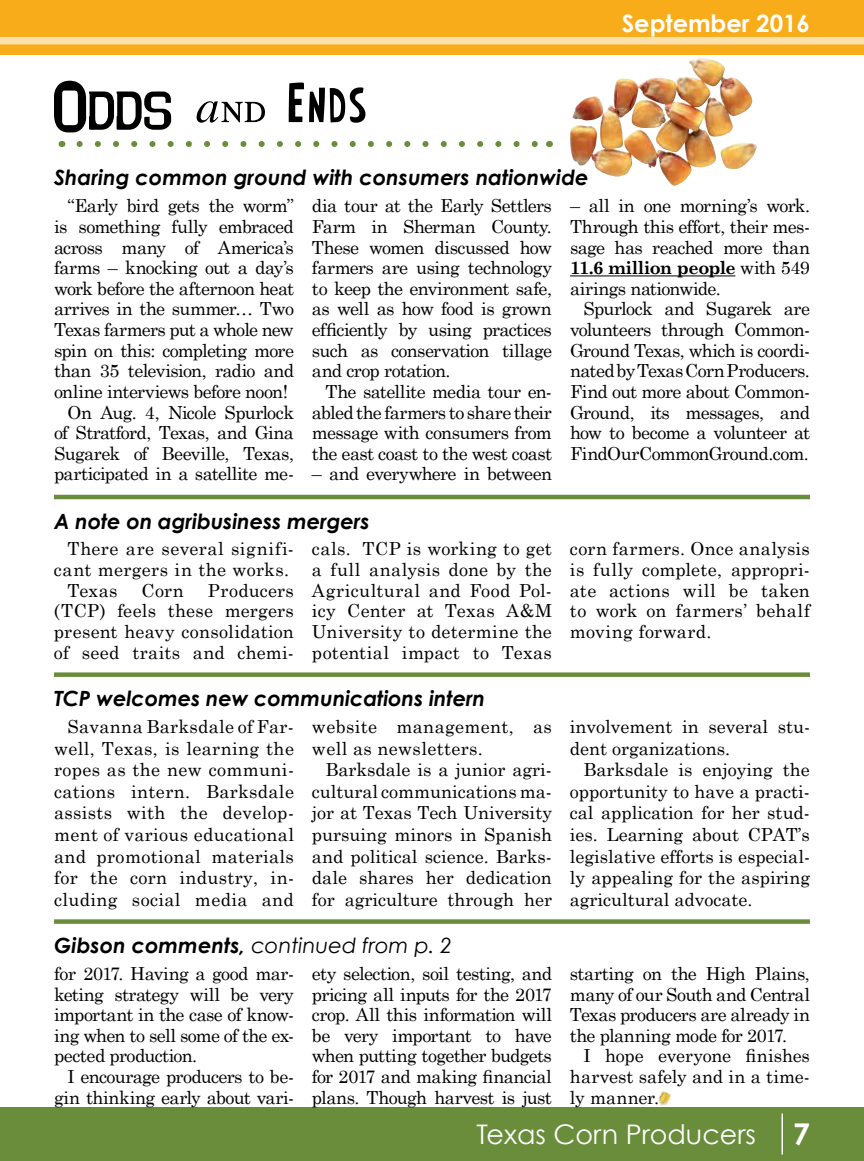
<style>
.page{position:relative;width:864px;height:1161px;background:#fff}
.page>*{position:absolute;margin:0;border:0;box-sizing:border-box;transform-origin:0 0}
.t1{font:27px "Century Gothic";color:#fff}
.t2{font:700 24px "Century Gothic";color:#fff}
.t3{font:italic 700 21px "Century Gothic";letter-spacing:-.005em;color:#000}
.t4{font:italic 21px "Century Gothic";color:#000}
.t5{font:18px/20.7px "Century Schoolbook";letter-spacing:-.015em;color:#000;text-align:justify}
.t6{font:18px "Century Schoolbook";letter-spacing:-.045em;color:#000}
.t7{font:18px "Century Schoolbook";letter-spacing:-.035em;color:#000}
.t8{font:18px/21.6px "Century Schoolbook";letter-spacing:.02em;color:#000}
.t9{font:18px "Century Schoolbook";letter-spacing:-.04em;color:#000}
.t10{font:18px "Century Schoolbook";letter-spacing:-.05em;color:#000}
.t11{font:18px "Century Schoolbook";letter-spacing:.03em;color:#000}
.s1{font-weight:700}
.s2{font-weight:700;font-size:30px}
</style>
<div class="page">
<div style="left:0;top:0;width:864px;height:54px;background:#f8ac1a"></div>
<div style="left:0;top:37px;width:864px;height:7px;background:#fce1ae"></div>
<div style="left:0;top:1107px;width:864px;height:54px;background:#6a8d3c"></div>
<hr style="left:782px;top:1114px;width:1px;height:40px;background:#fff">
<svg style="left:54px;top:81px;width:311px;height:51px"></svg>
<svg style="left:80px;top:141px;width:458px;height:6px"></svg>
<hr style="left:54px;top:495px;width:756px;height:4px;background:#6a8d3c">
<img style="left:570px;top:60px;width:132px;height:117px">
<div style="left:54px;top:672px;width:756px;height:5px;background:#6a8d3c"></div>
<hr style="left:570px;top:275px;width:165px;height:1px;background:#000">
<div style="left:54px;top:919px;width:756px;height:5px;background:#6a8d3c"></div>
<img style="left:658px;top:1091px;width:13px;height:15px">
<h2 class="t2" style="left:622px;top:8px;width:190px">September 2016</h2>
<p class="t3" style="left:54px;top:164px;width:536px">Sharing common ground with consumers nationwide</p>
<p class="t7" style="left:68px;top:195px;width:228px">“Early bird gets the worm”</p>
<p class="t5" style="left:54px;top:216px;width:241px">is something fully embraced</p>
<p class="t5" style="left:54px;top:236px;width:241px">across many of America’s</p>
<p class="t5" style="left:54px;top:257px;width:241px">farms – knocking out a day’s</p>
<p class="t6" style="left:54px;top:277px;width:242px">work before the afternoon heat</p>
<p class="t5" style="left:54px;top:298px;width:242px">arrives in the summer… Two</p>
<p class="t10" style="left:54px;top:318px;width:242px">Texas farmers put a whole new</p>
<p class="t9" style="left:54px;top:339px;width:242px">spin on this: completing more</p>
<p class="t5" style="left:54px;top:360px;width:242px">than 35 television, radio and</p>
<p class="t6" style="left:54px;top:380px;width:236px">online interviews before noon!</p>
<p class="t7" style="left:68px;top:401px;width:228px">On Aug. 4, Nicole Spurlock</p>
<p class="t7" style="left:54px;top:421px;width:241px">of Stratford, Texas, and Gina</p>
<p class="t5" style="left:54px;top:443px;width:242px">Sugarek of Beeville, Texas,</p>
<p class="t5" style="left:54px;top:463px;width:241px">participated in a satellite me-</p>
<p class="t5" style="left:570px;top:195px;width:242px">– all in one morning’s work.<br>Through this effort, their mes&shy;sage has reached more than <span class="s1">11.6 million people</span> with 549 airings nationwide.</p>
<p class="t5" style="left:570px;top:298px;width:242px;text-indent:14px">Spurlock and Sugarek are volunteers through Common-Ground Texas, which is coordi&shy;nated by Texas Corn Producers.<br>Find out more about Common-Ground, its messages, and how to become a volunteer at FindOurCommonGround.com.</p>
<p class="t5" style="left:312px;top:195px;width:242px">dia tour at the Early Settlers Farm in Sherman County.<br>These women discussed how farmers are using technology to keep the environment safe, as well as how food is grown efficiently by using practices such as conservation tillage and crop rotation.</p>
<p class="t5" style="left:312px;top:381px;width:242px;text-indent:14px">The satellite media tour en&shy;abled the farmers to share their message with consumers from the east coast to the west coast</p>
<p class="t6" style="left:312px;top:463px;width:242px">– and everywhere in between</p>
<p class="t3" style="left:54px;top:507px;width:317px">A note on agribusiness mergers</p>
<p class="t11" style="left:67px;top:538px;width:228px">There are several signifi-</p>
<p class="t8" style="left:54px;top:558px;width:237px">cant mergers in the works.</p>
<p class="t5" style="left:67px;top:579px;width:51px">Texas</p>
<p class="t5" style="left:141px;top:579px;width:44px">Corn</p>
<p class="t5" style="left:54px;top:579px;width:242px;text-indent:154px">Producers (TCP) feels these mergers present heavy consolidation of seed traits and chemi-</p>
<p class="t5" style="left:312px;top:538px;width:242px">cals. TCP is working to get a full analysis done by the Agricultural and Food Pol&shy;icy Center at Texas A&amp;M University to determine the potential impact to Texas</p>
<p class="t5" style="left:570px;top:538px;width:242px">corn farmers. Once analysis is fully complete, appropri&shy;ate actions will be taken to work on farmers’ behalf moving forward.</p>
<p class="t3" style="left:54px;top:685px;width:433px">TCP welcomes new communications intern</p>
<p class="t5" style="left:54px;top:715px;width:242px;line-height:21.6px;text-indent:14px">Savanna Barksdale of Far&shy;well, Texas, is learning the ropes as the new communi&shy;cations intern. Barksdale assists with the develop&shy;ment of various educational and promotional materials for the corn industry, in&shy;cluding social media and</p>
<p class="t8" style="left:312px;top:715px;width:241px">website management, as well as newsletters.</p>
<p class="t5" style="left:312px;top:758px;width:242px;line-height:21.6px;text-indent:14px">Barksdale is a junior agri&shy;cultural communications ma&shy;jor at Texas Tech University pursuing minors in Spanish and political science. Barks&shy;dale shares her dedication for agriculture through her</p>
<p class="t4" style="left:54px;top:933px;width:400px"><span class="s1">Gibson comments,</span> continued from p. 2</p>
<p class="t5" style="left:570px;top:715px;width:242px;line-height:21.6px">involvement in several stu&shy;dent organizations.</p>
<p class="t5" style="left:570px;top:758px;width:242px;line-height:21.6px;text-indent:14px">Barksdale is enjoying the opportunity to have a practi&shy;cal application for her stud&shy;ies. Learning about CPAT’s legislative efforts is especial&shy;ly appealing for the aspiring agricultural advocate.</p>
<p class="t5" style="left:54px;top:963px;width:241px">for 2017. Having a good mar&shy;keting strategy will be very important in the case of know&shy;ing when to sell some of the ex&shy;pected production.</p>
<p class="t5" style="left:54px;top:1066px;width:241px;text-align:right">I encourage producers to be&shy;gin thinking early about vari-</p>
<p class="t5" style="left:312px;top:963px;width:242px">ety selection, soil testing, and pricing all inputs for the 2017 crop. All this information will be very important to have when putting together budgets for 2017 and making financial plans. Though harvest is just</p>
<p class="t5" style="left:570px;top:963px;width:242px">starting on the High Plains, many of our South and Central Texas producers are already in the planning mode for 2017.</p>
<p class="t5" style="left:570px;top:1045px;width:242px;text-indent:14px">I hope everyone finishes harvest safely and in a time&shy;ly manner.</p>
<h1 class="t1" style="left:476px;top:1118px;width:335px">Texas Corn Producers <span class="s2">7</span></h1>
</div>
